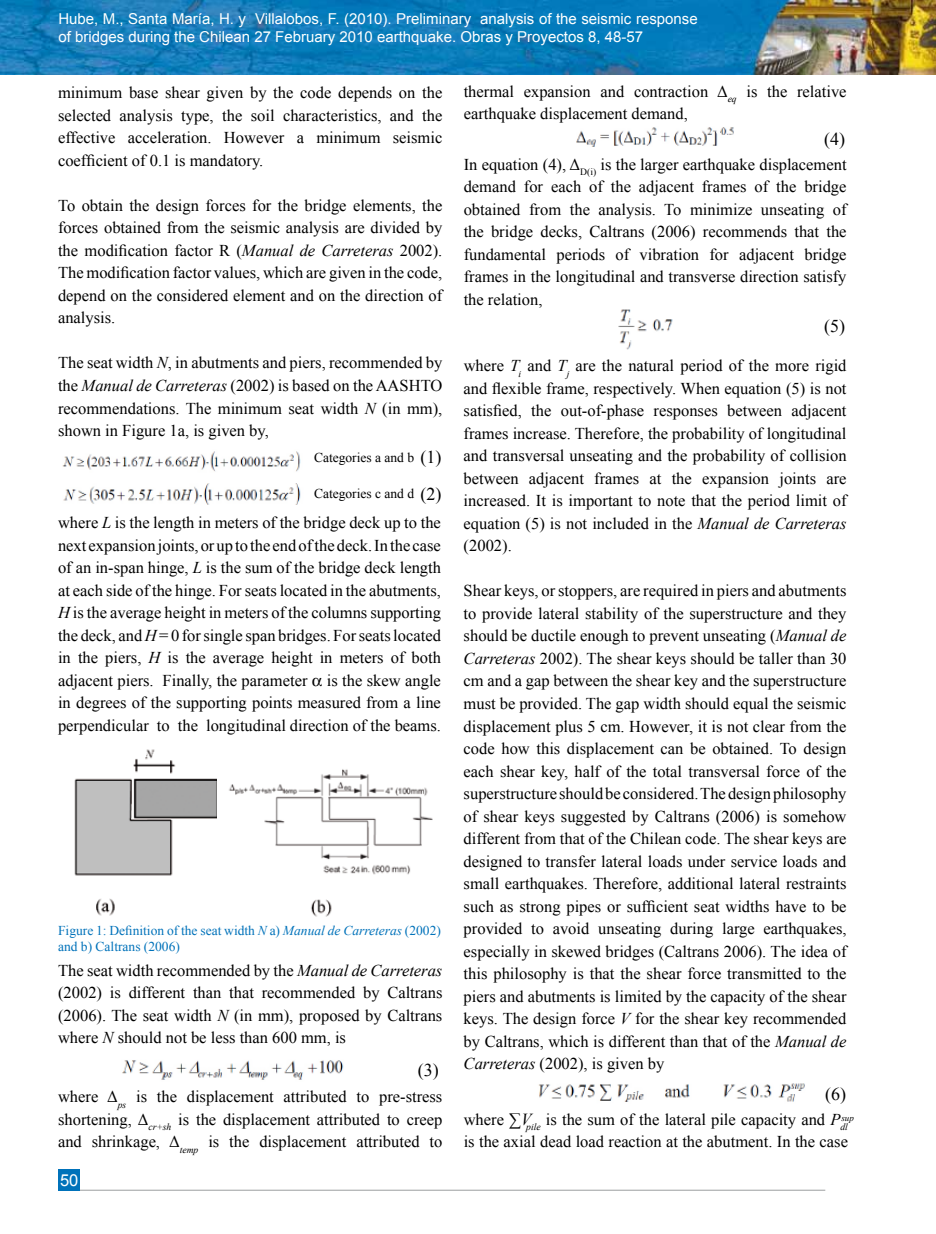
<style>
.page{position:relative;width:936px;height:1234px;background:#fff}
.page>*{position:absolute;margin:0;border:0;box-sizing:border-box;transform-origin:0 0}
.t1{font:18px "Times New Roman";color:#000}
.t2{font:italic 16.8px "Times New Roman";color:#000}
.t3{font:16.5px/22.5px "Times New Roman";color:#000;text-align:justify}
.t4{font:16.5px "Arial";color:#fff}
.t5{font:15px/18px "Arial";color:#fff}
.t6{font:13.5px/16.2px "Times New Roman";color:#0072ba}
.t7{font:13.5px "Times New Roman";color:#000}
.t8{font:italic 9px "Times New Roman";color:#000}
.s1{font-style:italic}
.s2{font-size:18px}
</style>
<div class="page">
<hr style="left:58px;top:1189px;width:767px;height:1px;background:#9c9e9f">
<img style="left:74px;top:749px;width:143px;height:167px">
<img style="left:0;top:0;width:935px;height:75px">
<img style="left:62px;top:451px;width:239px;height:21px">
<img style="left:63px;top:483px;width:238px;height:21px">
<img style="left:122px;top:1060px;width:222px;height:20px">
<img style="left:618px;top:309px;width:55px;height:41px">
<img style="left:538px;top:1083px;width:267px;height:19px">
<img style="left:229px;top:769px;width:204px;height:148px">
<div style="left:58px;top:1168px;width:21px;height:22px;background:#0072ba"></div>
<img style="left:576px;top:127px;width:158px;height:20px">
<svg style="left:716px;top:130px;width:4px;height:4px"></svg>
<p class="t5" style="left:58px;top:10px;width:641px">Hube, M., Santa María, H. y Villalobos, F. (2010). Preliminary analysis of the seismic response of bridges during the Chilean 27 February 2010 earthquake. Obras y Proyectos 8, 48-57</p>
<p class="t3" style="left:58px;top:81px;width:386px">minimum base shear given by the code depends on the selected analysis type, the soil characteristics, and the effective acceleration. However a minimum seismic coefficient of 0.1 is mandatory.</p>
<p class="t3" style="left:58px;top:194px;width:386px">To obtain the design forces for the bridge elements, the forces obtained from the seismic analysis are divided by the modification factor R (<span class="s1">Manual de Carreteras</span> 2002).<br>The modification factor values, which are given in the code, depend on the considered element and on the direction of analysis.</p>
<p class="t3" style="left:58px;top:351px;width:386px">The seat width <span class="s1">N</span>, in abutments and piers, recommended by the <span class="s1">Manual de Carreteras</span> (2002) is based on the AASHTO recommendations. The minimum seat width <span class="s1">N</span> (in mm), shown in Figure 1a, is given by,</p>
<p class="t7" style="left:314px;top:448px;width:129px">Categories a and b <span class="s2">(1)</span></p>
<p class="t7" style="left:314px;top:484px;width:129px">Categories c and d <span class="s2">(2)</span></p>
<p class="t3" style="left:58px;top:511px;width:384px">where <span class="s1">L</span> is the length in meters of the bridge deck up to the next expansion joints, or up to the end of the deck. In the case of an in-span hinge, <span class="s1">L</span> is the sum of the bridge deck length at each side of the hinge. For seats located in the abutments, <span class="s1">H</span> is the average height in meters of the columns supporting the deck, and <span class="s1">H</span> = 0 for single span bridges. For seats located in the piers, <span class="s1">H</span> is the average height in meters of both adjacent piers. Finally, the parameter is the skew angle in degrees of the supporting points measured from a line perpendicular to the longitudinal direction of the beams.</p>
<p class="t6" style="left:58px;top:921px;width:384px">Figure 1: Definition of the seat width <span class="s1">N</span> a) <span class="s1">Manual de Carreteras</span> (2002) and b) Caltrans (2006)</p>
<p class="t3" style="left:58px;top:958px;width:386px">The seat width recommended by the <span class="s1">Manual de Carreteras </span>(2002) is different than that recommended by Caltrans (2006). The seat width <span class="s1">N</span> (in mm), proposed by Caltrans where <span class="s1">N</span> should not be less than 600 mm, is</p>
<p class="t1" style="left:418px;top:1057px;width:22px">(3)</p>
<p class="t3" style="left:58px;top:1084px;width:386px">where Δ<sub>ps</sub> is the displacement attributed to pre-stress shortening, Δ<sub>cr+sh</sub> is the displacement attributed to creep and shrinkage, Δ<sub>temp</sub> is the displacement attributed to</p>
<p class="t4" style="left:60px;top:1168px;width:20px">50</p>
<p class="t3" style="left:463px;top:80px;width:384px">thermal expansion and contraction Δ<sub>eq</sub> is the relative earthquake displacement demand,</p>
<p class="t3" style="left:463px;top:153px;width:384px">In equation (4), Δ<sub>D(i)</sub> is the larger earthquake displacement demand for each of the adjacent frames of the bridge obtained from the analysis. To minimize unseating of the bridge decks, Caltrans (2006) recommends that the fundamental periods of vibration for adjacent bridge frames in the longitudinal and transverse direction satisfy the relation,</p>
<p class="t1" style="left:824px;top:313px;width:22px">(5)</p>
<p class="t3" style="left:463px;top:354px;width:384px">where <span class="s1">T</span><sub>i</sub> and <span class="s1">T</span><sub>j</sub> are the natural period of the more rigid and flexible frame, respectively. When equation (5) is not satisfied, the out-of-phase responses between adjacent frames increase. Therefore, the probability of longitudinal and transversal unseating and the probability of collision between adjacent frames at the expansion joints are increased. It is important to note that the period limit of equation (5) is not included in the <span class="s1">Manual de Carreteras </span>(2002).</p>
<p class="t3" style="left:463px;top:579px;width:384px">Shear keys, or stoppers, are required in piers and abutments to provide lateral stability of the superstructure and they should be ductile enough to prevent unseating (<span class="s1">Manual de Carreteras</span> 2002). The shear keys should be taller than 30 cm and a gap between the shear key and the superstructure must be provided. The gap width should equal the seismic displacement plus 5 cm. However, it is not clear from the code how this displacement can be obtained. To design each shear key, half of the total transversal force of the superstructure should be considered. The design philosophy of shear keys suggested by Caltrans (2006) is somehow different from that of the Chilean code. The shear keys are designed to transfer lateral loads under service loads and small earthquakes. Therefore, additional lateral restraints such as strong pipes or sufficient seat widths have to be provided to avoid unseating during large earthquakes, especially in skewed bridges (Caltrans 2006). The idea of this philosophy is that the shear force transmitted to the piers and abutments is limited by the capacity of the shear keys. The design force <span class="s1">V</span> for the shear key recommended by Caltrans, which is different than that of the <span class="s1">Manual de Carreteras</span> (2002), is given by</p>
<p class="t1" style="left:825px;top:1081px;width:22px">(6)</p>
<p class="t3" style="left:463px;top:1107px;width:386px">where ∑ <sub>pile</sub> is the sum of the lateral pile capacity and <span class="s1">P</span><sub>dl </sub>is the axial dead load reaction at the abutment. In the case</p>
<p class="t1" style="left:824px;top:126px;width:22px">(4)</p>
<p class="t2" style="left:521px;top:1107px;width:12px">V</p>
<p class="t8" style="left:841px;top:1111px;width:14px">sup</p>
</div>
